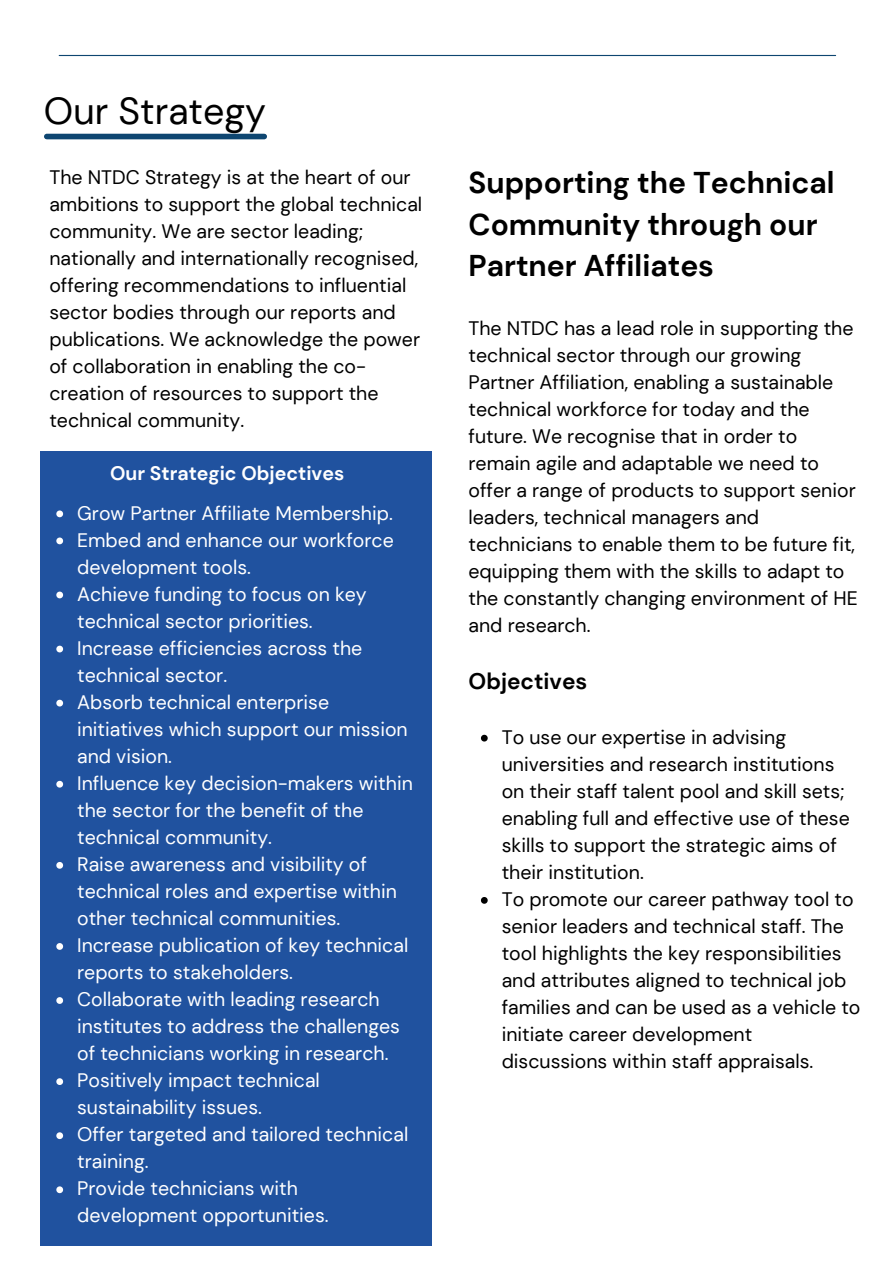
<style>
.page{position:relative;width:894px;height:1264px;background:#fff}
.page>*{position:absolute;margin:0;border:0;box-sizing:border-box;transform-origin:0 0}
.t1{font:37.5px "DM Sans";color:#000}
.t2{font:700 30px/41.7px "DM Sans";color:#000}
.t3{font:700 22.5px "DM Sans";color:#000}
.t4{font:19.5px/27px "DM Sans";color:#000}
.t5{font:19.5px/27px "DM Sans";color:#fff}
.t6{font:700 19.5px "DM Sans";color:#fff}
</style>
<div class="page">
<div style="left:47px;top:134px;width:217px;height:5px;background:#0e4671"></div>
<hr style="left:59px;top:55px;width:776px;height:1px;background:#0e4671">
<div style="left:40px;top:451px;width:391px;height:794px;background:#20529f"></div>
<svg style="left:481px;top:734px;width:6px;height:7px"></svg>
<svg style="left:481px;top:897px;width:6px;height:6px"></svg>
<svg style="left:56px;top:510px;width:7px;height:7px"></svg>
<svg style="left:56px;top:537px;width:7px;height:7px"></svg>
<svg style="left:56px;top:591px;width:7px;height:7px"></svg>
<svg style="left:56px;top:645px;width:7px;height:7px"></svg>
<svg style="left:56px;top:699px;width:7px;height:7px"></svg>
<svg style="left:56px;top:780px;width:7px;height:7px"></svg>
<svg style="left:56px;top:862px;width:7px;height:6px"></svg>
<svg style="left:56px;top:943px;width:7px;height:6px"></svg>
<svg style="left:56px;top:997px;width:7px;height:6px"></svg>
<svg style="left:56px;top:1078px;width:7px;height:6px"></svg>
<svg style="left:56px;top:1132px;width:7px;height:7px"></svg>
<svg style="left:56px;top:1186px;width:7px;height:7px"></svg>
<h1 class="t1" style="left:44px;top:87px;width:224px">Our Strategy</h1>
<p class="t4" style="left:49px;top:164px;width:374px">The NTDC Strategy is at the heart of our ambitions to support the global technical community. We are sector leading; nationally and internationally recognised, offering recommendations to influential sector bodies through our reports and publications. We acknowledge the power of collaboration in enabling the co&shy;creation of resources to support the technical community.</p>
<p class="t6" style="left:110px;top:460px;width:235px">Our Strategic Objectives</p>
<p class="t5" style="left:77px;top:499px;width:337px">Grow Partner Affiliate Membership.<br>Embed and enhance our workforce development tools.<br>Achieve funding to focus on key technical sector priorities.<br>Increase efficiencies across the technical sector.<br>Absorb technical enterprise initiatives which support our mission and vision.<br>Influence key decision-makers within the sector for the benefit of the technical community.<br>Raise awareness and visibility of technical roles and expertise within other technical communities.<br>Increase publication of key technical reports to stakeholders.<br>Collaborate with leading research institutes to address the challenges of technicians working in research.<br>Positively impact technical sustainability issues.<br>Offer targeted and tailored technical training.<br>Provide technicians with development opportunities.</p>
<h2 class="t2" style="left:468px;top:162px;width:367px">Supporting the Technical<br>Community through our<br>Partner Affiliates</h2>
<p class="t4" style="left:468px;top:315px;width:391px">The NTDC has a lead role in supporting the technical sector through our growing Partner Affiliation, enabling a sustainable technical workforce for today and the future. We recognise that in order to remain agile and adaptable we need to offer a range of products to support senior leaders, technical managers and technicians to enable them to be future fit, equipping them with the skills to adapt to the constantly changing environment of HE and research.</p>
<p class="t3" style="left:468px;top:666px;width:120px">Objectives</p>
<p class="t4" style="left:501px;top:723px;width:360px">To use our expertise in advising universities and research institutions on their staff talent pool and skill sets; enabling full and effective use of these skills to support the strategic aims of their institution.<br>To promote our career pathway tool to senior leaders and technical staff. The tool highlights the key responsibilities and attributes aligned to technical job families and can be used as a vehicle to initiate career development discussions within staff appraisals.</p>
</div>
